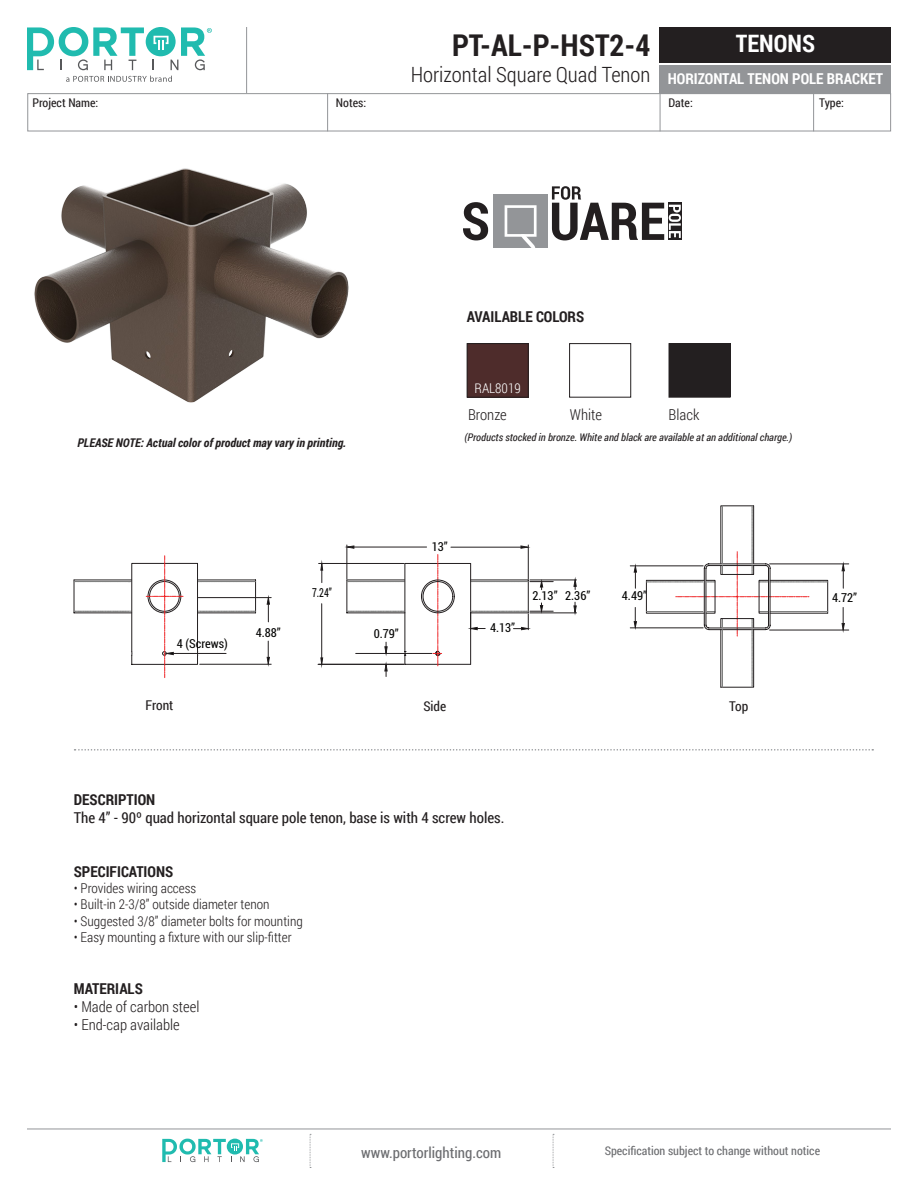
<style>
.page{position:relative;width:918px;height:1188px;background:#fff}
.page>*{position:absolute;margin:0;border:0;box-sizing:border-box;transform-origin:0 0}
.t1{font:700 30px "Roboto Condensed";color:#231f20}
.t2{font:700 24px "Roboto Condensed";color:#fff}
.t3{font:300 21px "Roboto Condensed";color:#231f20}
.t4{font:15px "Roboto Condensed";color:#231f20}
.t5{font:300 15px "Roboto Condensed";color:#231f20}
.t6{font:700 15px "Roboto Condensed";color:#231f20}
.t7{font:700 15px "Roboto Condensed";color:#fff}
.t8{font:15px "Roboto Condensed";color:#6c6d70}
.t9{font:300 13.5px "Roboto Condensed";color:#231f20}
.t10{font:13.5px "Roboto Condensed";color:#231f20}
.t11{font:300 13.5px "Roboto Condensed";color:#fff}
.t12{font:12.45px "Roboto Condensed";color:#050504}
.t13{font:12.45px "Roboto Condensed";color:#050504;scale:.79 1}
.t14{font:italic 700 12px "Roboto Condensed";color:#231f20}
.t15{font:12px "Roboto Condensed";color:#6c6d70}
.t16{font:12px "Roboto Condensed";color:#231f20}
.t17{font:italic 10.5px "Roboto Condensed";color:#231f20}
</style>
<div class="page">
<div style="left:660px;top:27px;width:231px;height:36px;background:#231f20"></div>
<div style="left:146px;top:27px;width:30px;height:29px;background:#20bbaf;border-radius:50%"></div>
<svg style="left:153px;top:27px;width:59px;height:43px"></svg>
<svg style="left:27px;top:27px;width:117px;height:43px"></svg>
<svg style="left:66px;top:76px;width:106px;height:6px"></svg>
<div style="left:27px;top:93px;width:864px;height:38px;border:1px solid #939598"></div>
<hr style="left:246px;top:27px;width:1px;height:66px;background:#939598">
<svg style="left:310px;top:1134px;width:1px;height:34px"></svg>
<svg style="left:553px;top:1134px;width:1px;height:34px"></svg>
<hr style="left:27px;top:1129px;width:864px;height:1px;background:#939598">
<hr style="left:813px;top:93px;width:1px;height:38px;background:#939598">
<hr style="left:660px;top:93px;width:1px;height:38px;background:#939598">
<hr style="left:327px;top:93px;width:1px;height:38px;background:#939598">
<div style="left:660px;top:65px;width:231px;height:29px;background:#939598"></div>
<svg style="left:162px;top:1139px;width:101px;height:23px"></svg>
<svg style="left:75px;top:749px;width:798px;height:2px"></svg>
<svg style="left:74px;top:505px;width:775px;height:183px"></svg>
<div style="left:493px;top:194px;width:55px;height:54px;background:#939598"></div>
<svg style="left:463px;top:202px;width:25px;height:38px"></svg>
<svg style="left:552px;top:186px;width:129px;height:54px"></svg>
<svg style="left:505px;top:205px;width:32px;height:43px"></svg>
<div style="left:569px;top:343px;width:62px;height:54px;border:1px solid #231f20"></div>
<div style="left:469px;top:345px;width:57px;height:50px;background:#4e2c2b"></div>
<div style="left:467px;top:343px;width:61px;height:54px;border:1px solid #231f20"></div>
<div style="left:669px;top:344px;width:61px;height:53px;background:#231f20"></div>
<div style="left:669px;top:343px;width:61px;height:54px;border:1px solid #231f20"></div>
<img style="left:34px;top:168px;width:315px;height:235px">
<p class="t1" style="left:452px;top:24px;width:200px">PT-AL-P-HST2-4</p>
<p class="t3" style="left:411px;top:60px;width:241px">Horizontal Square Quad Tenon</p>
<h2 class="t2" style="left:736px;top:27px;width:81px">TENONS</h2>
<p class="t7" style="left:668px;top:68px;width:217px">HORIZONTAL TENON POLE BRACKET</p>
<p class="t16" style="left:32px;top:95px;width:68px">Project Name:</p>
<p class="t16" style="left:819px;top:95px;width:26px">Type:</p>
<p class="t16" style="left:336px;top:95px;width:32px">Notes:</p>
<p class="t16" style="left:669px;top:95px;width:26px">Date:</p>
<p class="t6" style="left:467px;top:306px;width:119px">AVAILABLE COLORS</p>
<p class="t14" style="left:77px;top:435px;width:271px">PLEASE NOTE: Actual color of product may vary in printing.</p>
<p class="t11" style="left:475px;top:379px;width:48px">RAL8019</p>
<p class="t5" style="left:468px;top:404px;width:40px">Bronze</p>
<p class="t5" style="left:570px;top:404px;width:34px">White</p>
<p class="t5" style="left:669px;top:404px;width:32px">Black</p>
<p class="t17" style="left:465px;top:430px;width:329px">(Products stocked in bronze. White and black are available at an additional charge.)</p>
<p class="t12" style="left:177px;top:635px;width:53px">4 (Screws)</p>
<p class="t12" style="left:256px;top:624px;width:27px">4.88”</p>
<p class="t13" style="left:312px;top:584px;width:27px">7.24”</p>
<p class="t12" style="left:374px;top:625px;width:27px">0.79”</p>
<p class="t12" style="left:432px;top:538px;width:18px">13”</p>
<p class="t12" style="left:490px;top:619px;width:27px">4.13”</p>
<p class="t12" style="left:533px;top:587px;width:59px">2.13” 2.36”</p>
<p class="t12" style="left:622px;top:587px;width:27px">4.49”</p>
<p class="t12" style="left:832px;top:589px;width:27px">4.72”</p>
<p class="t10" style="left:146px;top:696px;width:29px">Front</p>
<p class="t10" style="left:423px;top:696px;width:24px">Side</p>
<p class="t10" style="left:729px;top:696px;width:21px">Top</p>
<p class="t6" style="left:74px;top:789px;width:83px">DESCRIPTION</p>
<p class="t4" style="left:74px;top:807px;width:432px">The 4” - 90º quad horizontal square pole tenon, base is with 4 screw holes.</p>
<p class="t6" style="left:74px;top:861px;width:101px">SPECIFICATIONS</p>
<p class="t9" style="left:74px;top:879px;width:124px">• Provides wiring access</p>
<p class="t9" style="left:74px;top:895px;width:197px">• Built-in 2-3/8” outside diameter tenon</p>
<p class="t9" style="left:74px;top:911px;width:231px">• Suggested 3/8” diameter bolts for mounting</p>
<p class="t9" style="left:74px;top:928px;width:219px">• Easy mounting a fixture with our slip-fitter</p>
<p class="t6" style="left:74px;top:978px;width:71px">MATERIALS</p>
<p class="t5" style="left:74px;top:996px;width:127px">• Made of carbon steel</p>
<p class="t5" style="left:74px;top:1014px;width:108px">• End-cap available</p>
<p class="t8" style="left:361px;top:1142px;width:142px">www.portorlighting.com</p>
<p class="t15" style="left:605px;top:1142px;width:217px">Specification subject to change without notice</p>
</div>
